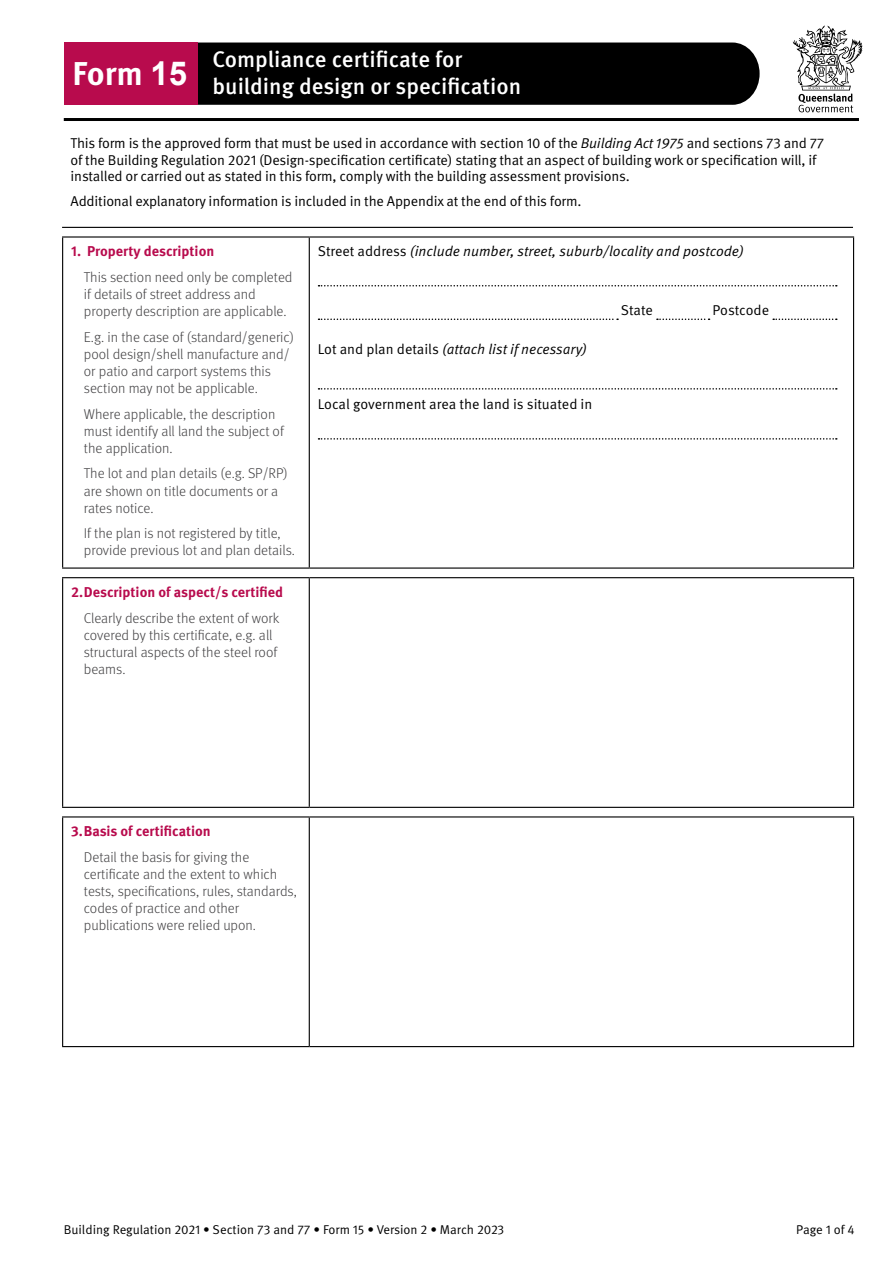
<style>
.page{position:relative;width:893px;height:1263px;background:#fff}
.page>*{position:absolute;margin:0;border:0;box-sizing:border-box;transform-origin:0 0}
.t1{font:700 33px "Meta Pro";color:#fff}
.t2{font:500 22.5px/27px "Meta Pro";color:#fff}
.t3{font:300 14.25px/17.1px "Meta Pro";color:#414042}
.t4{font:14.25px/16.5px "Meta Pro Norm";letter-spacing:-.015em;color:#000}
.t5{font:14.25px "Meta Pro Norm Ita";color:#000}
.t6{font:700 14.25px "Meta Pro";color:#b80b4d}
.t7{font:12.75px "Meta Pro Norm";color:#000}
.s1{font-family:"Arial"}
.s2{font-family:"Meta Pro Norm Ita"}
.s3{font-family:"Meta Pro Norm"}
</style>
<div class="page">
<div style="left:198px;top:43px;width:562px;height:62px;background:#000"></div>
<div style="left:65px;top:43px;width:133px;height:62px;background:#b80b4d"></div>
<hr style="left:64px;top:118px;width:795px;height:3px;background:#000">
<svg style="left:793px;top:26px;width:69px;height:86px"></svg>
<hr style="left:62px;top:227px;width:791px;height:1px;background:#000">
<hr style="left:62px;top:236px;width:247px;height:2px;background:#000">
<hr style="left:62px;top:238px;width:1px;height:329px;background:#000">
<hr style="left:309px;top:236px;width:545px;height:2px;background:#000">
<hr style="left:309px;top:238px;width:1px;height:329px;background:#000">
<hr style="left:853px;top:238px;width:1px;height:329px;background:#000">
<hr style="left:62px;top:567px;width:247px;height:2px;background:#000">
<hr style="left:309px;top:567px;width:545px;height:2px;background:#000">
<svg style="left:319px;top:285px;width:518px;height:1px"></svg>
<svg style="left:319px;top:318px;width:299px;height:2px"></svg>
<svg style="left:657px;top:318px;width:53px;height:2px"></svg>
<svg style="left:773px;top:318px;width:64px;height:2px"></svg>
<svg style="left:319px;top:388px;width:518px;height:2px"></svg>
<svg style="left:319px;top:438px;width:518px;height:2px"></svg>
<hr style="left:62px;top:577px;width:247px;height:1px;background:#000">
<hr style="left:62px;top:578px;width:1px;height:229px;background:#000">
<hr style="left:309px;top:577px;width:545px;height:1px;background:#000">
<hr style="left:309px;top:578px;width:1px;height:229px;background:#000">
<hr style="left:853px;top:578px;width:1px;height:229px;background:#000">
<hr style="left:62px;top:807px;width:247px;height:1px;background:#000">
<hr style="left:309px;top:807px;width:545px;height:1px;background:#000">
<hr style="left:62px;top:816px;width:247px;height:1px;background:#000">
<hr style="left:62px;top:817px;width:1px;height:229px;background:#000">
<hr style="left:309px;top:816px;width:545px;height:1px;background:#000">
<hr style="left:309px;top:817px;width:1px;height:229px;background:#000">
<hr style="left:853px;top:817px;width:1px;height:229px;background:#000">
<hr style="left:62px;top:1046px;width:247px;height:1px;background:#000">
<hr style="left:309px;top:1046px;width:545px;height:1px;background:#000">
<h1 class="t1" style="left:73px;top:48px;width:116px">Form <span class="s1">15</span></h1>
<h2 class="t2" style="left:213px;top:45px;width:310px">Compliance certificate for building design or specification</h2>
<p class="t4" style="left:71px;top:134px;width:755px">This form is the approved form that must be used in accordance with section 10 of the <span class="s2">Building Act 1975</span> and sections 73 and 77 of the Building Regulation 2021 (Design-specification certificate) stating that an aspect of building work or specification will, if installed or carried out as stated in this form, comply with the building assessment provisions.</p>
<p class="t4" style="left:71px;top:192px;width:512px">Additional explanatory information is included in the Appendix at the end of this form.</p>
<p class="t6" style="left:71px;top:240px;width:145px">1. Property description</p>
<p class="t3" style="left:84px;top:268px;width:210px">This section need only be completed if details of street address and property description are applicable.</p>
<p class="t3" style="left:84px;top:327px;width:212px">E.g. in the case of (standard/generic) pool design/shell manufacture and/ or patio and carport systems this section may not be applicable.</p>
<p class="t3" style="left:84px;top:404px;width:201px">Where applicable, the description must identify all land the subject of the application.</p>
<p class="t3" style="left:84px;top:464px;width:205px">The lot and plan details (e.g. SP/RP) are shown on title documents or a rates notice.</p>
<p class="t3" style="left:84px;top:524px;width:213px">If the plan is not registered by title, provide previous lot and plan details.</p>
<p class="t5" style="left:318px;top:241px;width:427px"><span class="s3">Street address</span> (include number, street, suburb/locality and postcode)</p>
<p class="t4" style="left:621px;top:301px;width:34px">State</p>
<p class="t4" style="left:713px;top:301px;width:58px">Postcode</p>
<p class="t5" style="left:318px;top:338px;width:271px"><span class="s3">Lot and plan details</span> (attach list if necessary)</p>
<p class="t4" style="left:318px;top:395px;width:276px">Local government area the land is situated in</p>
<p class="t6" style="left:71px;top:581px;width:214px">2.Description of aspect/s certified</p>
<p class="t3" style="left:84px;top:608px;width:197px">Clearly describe the extent of work covered by this certificate, e.g. all structural aspects of the steel roof beams.</p>
<p class="t6" style="left:71px;top:820px;width:141px">3.Basis of certification</p>
<p class="t3" style="left:84px;top:848px;width:215px">Detail the basis for giving the certificate and the extent to which tests, specifications, rules, standards, codes of practice and other publications were relied upon.</p>
<p class="t7" style="left:64px;top:1220px;width:442px">Building Regulation 2021 • Section 73 and 77 • Form 15 • Version 2 • March 2023</p>
<p class="t7" style="left:796px;top:1220px;width:60px">Page 1 of 4</p>
</div>
